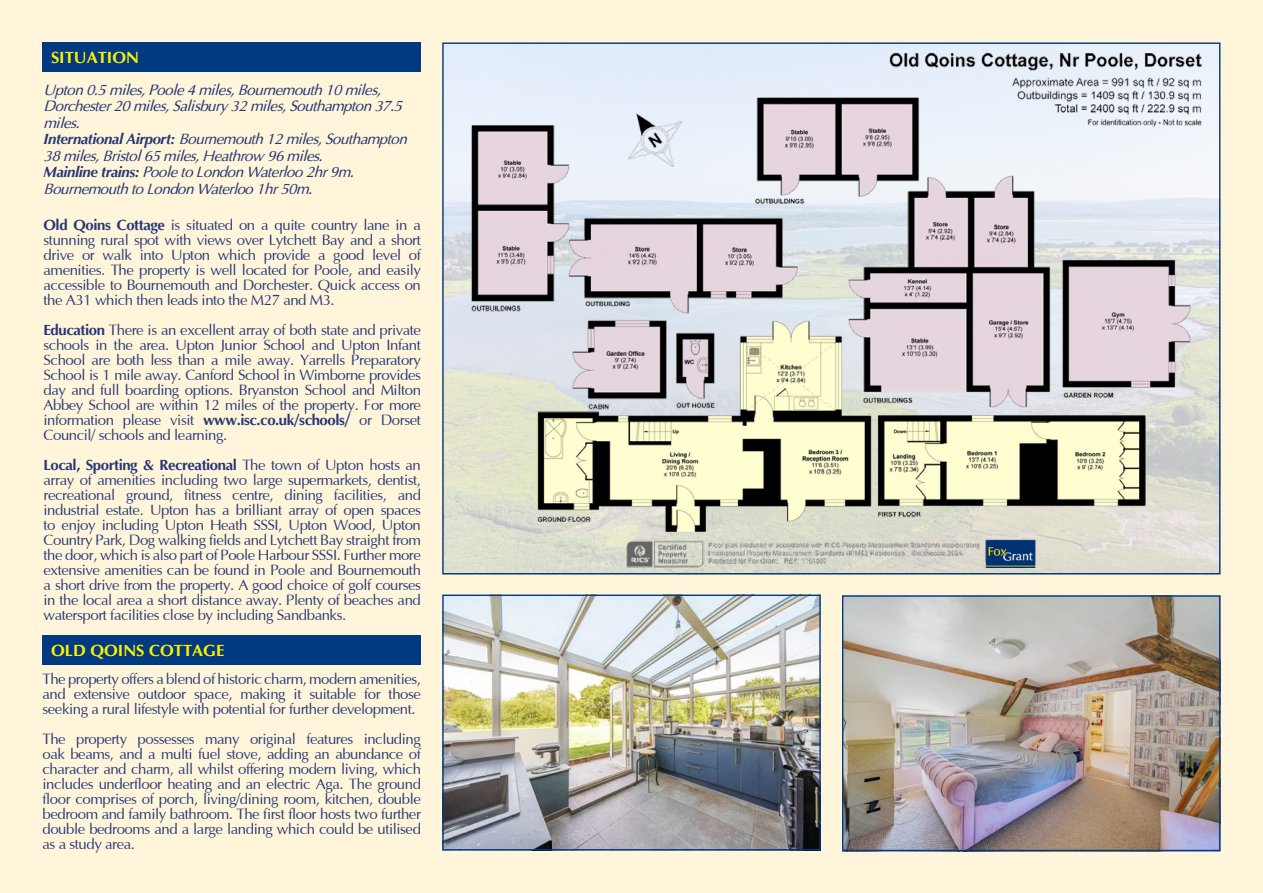
<style>
.page{position:relative;width:1263px;height:893px;background:#fff5db}
.page>*{position:absolute;margin:0;border:0;box-sizing:border-box;transform-origin:0 0}
.t1{font:700 16.5px "Optima";color:#fff200}
.t2{font:15px/15px "Optima";letter-spacing:-.03em;color:#263875;text-align:justify}
.t3{font:italic 15px/16.5px "Optima";letter-spacing:-.03em;color:#263875}
.s1{font-weight:700}
</style>
<div class="page">
<div style="left:43px;top:42px;width:378px;height:30px;background:#013a81"></div>
<img style="left:444px;top:597px;width:375px;height:251px">
<div style="left:442px;top:595px;width:379px;height:255px;border:1px solid #013a81"></div>
<img style="left:844px;top:597px;width:374px;height:252px">
<div style="left:842px;top:595px;width:378px;height:256px;border:1px solid #013a81"></div>
<img style="left:444px;top:45px;width:774px;height:527px">
<img style="left:460px;top:49px;width:743px;height:519px">
<div style="left:43px;top:636px;width:378px;height:29px;background:#013a81"></div>
<p class="t1" style="left:51px;top:48px;width:90px">SITUATION</p>
<p class="t3" style="left:44px;top:81px;width:365px">Upton 0.5 miles, Poole 4 miles, Bournemouth 10 miles, Dorchester 20 miles, Salisbury 32 miles, Southampton 37.5 miles.<br><span class="s1">International Airport:</span> Bournemouth 12 miles, Southampton 38 miles, Bristol 65 miles, Heathrow 96 miles.<br><span class="s1">Mainline trains:</span> Poole to London Waterloo 2hr 9m.<br>Bournemouth to London Waterloo 1hr 50m.</p>
<p class="t2" style="left:44px;top:218px;width:379px"><span class="s1">Old Qoins Cottage</span> is situated on a quite country lane in a stunning rural spot with views over Lytchett Bay and a short drive or walk into Upton which provide a good level of amenities. The property is well located for Poole, and easily accessible to Bournemouth and Dorchester. Quick access on the A31 which then leads into the M27 and M3.</p>
<p class="t2" style="left:44px;top:323px;width:379px"><span class="s1">Education</span> There is an excellent array of both state and private schools in the area. Upton Junior School and Upton Infant School are both less than a mile away. Yarrells Preparatory School is 1 mile away. Canford School in Wimborne provides day and full boarding options. Bryanston School and Milton Abbey School are within 12 miles of the property. For more information please visit <span class="s1">www.isc.co.uk/schools/</span> or Dorset Council/ schools and learning.</p>
<p class="t2" style="left:44px;top:458px;width:379px"><span class="s1">Local, Sporting &amp; Recreational</span> The town of Upton hosts an array of amenities including two large supermarkets, dentist, recreational ground, fitness centre, dining facilities, and industrial estate. Upton has a brilliant array of open spaces to enjoy including Upton Heath SSSI, Upton Wood, Upton Country Park, Dog walking fields and Lytchett Bay straight from the door, which is also part of Poole Harbour SSSI. Further more extensive amenities can be found in Poole and Bournemouth a short drive from the property. A good choice of golf courses in the local area a short distance away. Plenty of beaches and watersport facilities close by including Sandbanks.</p>
<p class="t1" style="left:51px;top:642px;width:175px">OLD QOINS COTTAGE</p>
<p class="t2" style="left:43px;top:672px;width:380px">The property offers a blend of historic charm, modern amenities, and extensive outdoor space, making it suitable for those seeking a rural lifestyle with potential for further development.</p>
<p class="t2" style="left:43px;top:732px;width:380px">The property possesses many original features including oak beams, and a multi fuel stove, adding an abundance of character and charm, all whilst offering modern living, which includes underfloor heating and an electric Aga. The ground floor comprises of porch, living/dining room, kitchen, double bedroom and family bathroom. The first floor hosts two further double bedrooms and a large landing which could be utilised as a study area.</p>
</div>
